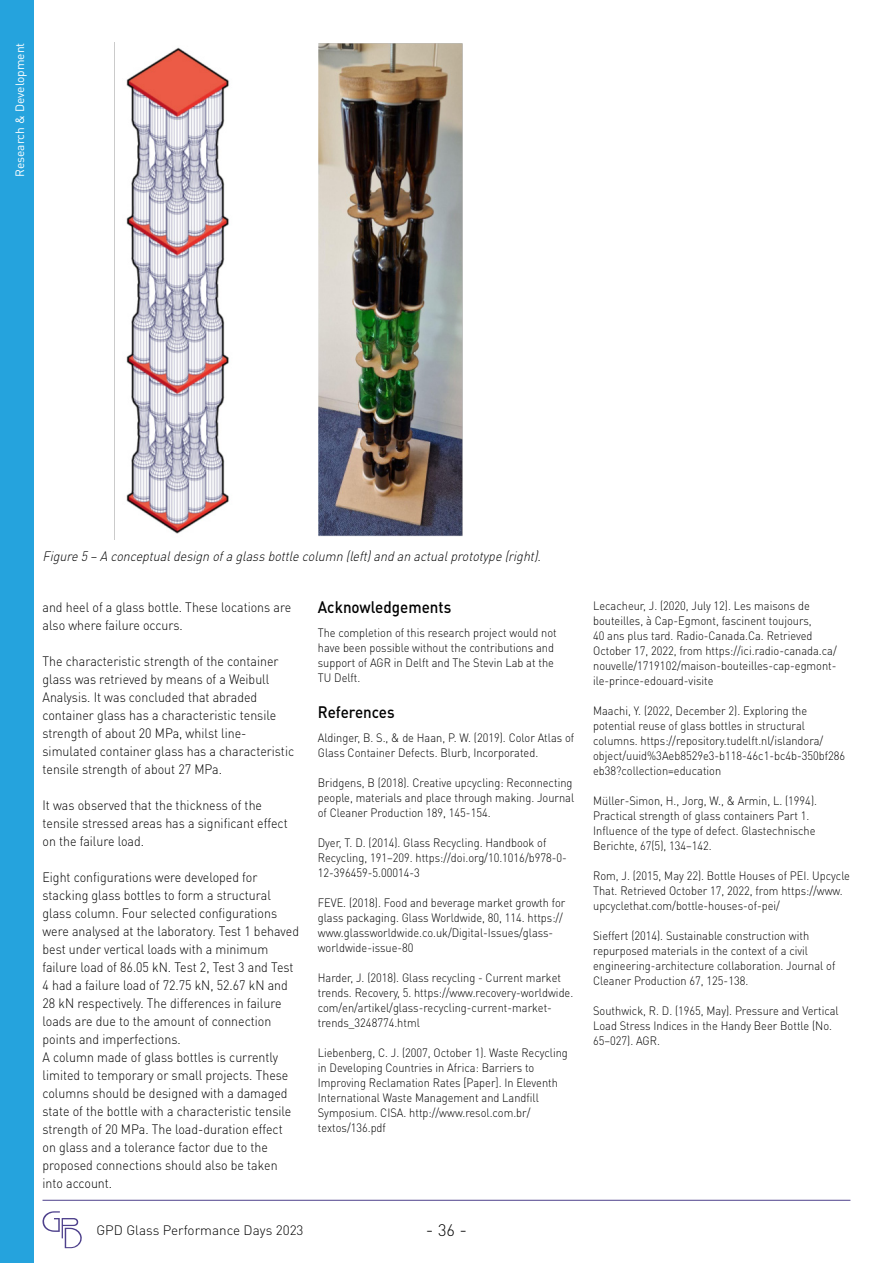
<style>
.page{position:relative;width:893px;height:1263px;background:#fff}
.page>*{position:absolute;margin:0;border:0;box-sizing:border-box;transform-origin:0 0}
.t1{font:300 18px "DIN Pro";color:#000}
.t2{font:500 16.5px "DIN Pro";color:#000;scale:.92 1}
.t3{font:300 13.5px/18px "DIN Pro";color:#000;scale:.92 1}
.t4{font:italic 300 13.5px "DIN Pro";color:#000;scale:.92 1}
.t5{font:300 13.5px "DIN Pro";color:#000}
.t6{font:300 12px/15px "DIN Pro";color:#000;scale:.92 1}
.t7{font:12px "DIN Pro";color:#fff}
.s1{font-size:16.5px}
</style>
<div class="page">
<hr style="left:43px;top:1200px;width:807px;height:1px;background:#4e418c">
<svg style="left:42px;top:1211px;width:40px;height:37px"></svg>
<div style="left:0;top:0;width:34px;height:1263px;background:#25a3dd"></div>
<img style="left:318px;top:43px;width:145px;height:494px">
<img style="left:114px;top:43px;width:115px;height:496px">
<p class="t7" style="left:12px;top:177px;width:136px;rotate:-90deg">Research &amp; Development</p>
<p class="t4" style="left:43px;top:547px;width:547px">Figure5–A conceptualdesign ofaglassbottlecolumn (left)andan actualprototype(right).</p>
<p class="t3" style="left:43px;top:598px;width:272px">and heel of a glass bottle. These locations are also where failure occurs.</p>
<p class="t3" style="left:43px;top:652px;width:275px">The characteristic strength of the container glass was retrieved by means of a Weibull Analysis. It was concluded that abraded container glass has a characteristic tensile strength of about 20 MPa, whilst line&shy;simulated container glass has a characteristic tensile strength of about 27 MPa.</p>
<p class="t3" style="left:43px;top:796px;width:268px">It was observed that the thickness of the tensile stressed areas has a significant effect on the failure load.</p>
<p class="t3" style="left:43px;top:868px;width:280px">Eight configurations were developed for stacking glass bottles to form a structural glass column. Four selected configurations were analysed at the laboratory. Test 1 behaved best under vertical loads with a minimum failure load of 86.05 kN. Test 2, Test 3 and Test 4 had a failure load of 72.75 kN, 52.67 kN and 28 kN respectively. The differences in failure loads are due to the amount of connection points and imperfections.<br>A column made of glass bottles is currently limited to temporary or small projects. These columns should be designed with a damaged state of the bottle with a characteristic tensile strength of 20 MPa. The load-duration effect on glass and a tolerance factor due to the proposed connections should also be taken into account.</p>
<h2 class="t2" style="left:318px;top:596px;width:147px">Acknowledgements</h2>
<p class="t6" style="left:318px;top:624px;width:261px">The completion of this research project would not have been possible without the contributions and support of AGR in Delft and The Stevin Lab at the TU Delft.</p>
<h2 class="t2" style="left:318px;top:701px;width:85px">References</h2>
<p class="t6" style="left:318px;top:729px;width:280px">Aldinger, B. S., &amp; de Haan, P. W. (2019). Color Atlas of<br>Glass Container Defects. Blurb, Incorporated.</p>
<p class="t6" style="left:318px;top:774px;width:280px">Bridgens, B (2018). Creative upcycling: Reconnecting people, materials and place through making. Journal of Cleaner Production 189, 145-154.</p>
<p class="t6" style="left:318px;top:834px;width:272px">Dyer, T. D. (2014). Glass Recycling. Handbook of<br>Recycling, 191–209. https://doi.org/10.1016/b978-0-<br>12-396459-5.00014-3</p>
<p class="t6" style="left:318px;top:894px;width:271px">FEVE. (2018). Food and beverage market growth for glass packaging. Glass Worldwide, 80, 114. https:// www.glassworldwide.co.uk/Digital-Issues/glass&shy;worldwide-issue-80</p>
<p class="t6" style="left:318px;top:969px;width:279px">Harder, J. (2018). Glass recycling - Current market trends. Recovery, 5. https://www.recovery-worldwide. com/en/artikel/glass-recycling-current-market&shy;trends_3248774.html</p>
<p class="t6" style="left:318px;top:1044px;width:273px">Liebenberg, C. J. (2007, October 1). Waste Recycling in Developing Countries in Africa: Barriers to Improving Reclamation Rates [Paper]. In Eleventh International Waste Management and Landfill Symposium. CISA. http://www.resol.com.br/ textos/136.pdf</p>
<p class="t5" style="left:96px;top:1221px;width:209px">GPD Glass Performance Days 2023</p>
<h1 class="t1" style="left:426px;top:1217px;width:43px">- <span class="s1">36</span> -</h1>
<p class="t6" style="left:593px;top:597px;width:266px">Lecacheur, J. (2020, July 12). Les maisons de bouteilles, à Cap-Egmont, fascinent toujours,<br>40 ans plus tard. Radio-Canada.Ca. Retrieved October 17, 2022, from https://ici.radio-canada.ca/ nouvelle/1719102/maison-bouteilles-cap-egmont&shy;ile-prince-edouard-visite</p>
<p class="t6" style="left:593px;top:702px;width:275px">Maachi, Y. (2022, December 2). Exploring the potential reuse of glass bottles in structural columns. https://repository.tudelft.nl/islandora/ object/uuid%3Aeb8529e3-b118-46c1-bc4b-350bf286 eb38?collection=education</p>
<p class="t6" style="left:593px;top:792px;width:245px">Müller-Simon, H., Jorg, W., &amp; Armin, L. (1994).<br>Practical strength of glass containers Part 1.<br>Influence of the type of defect. Glastechnische Berichte, 67(5), 134–142.</p>
<p class="t6" style="left:593px;top:867px;width:281px">Rom, J. (2015, May 22). Bottle Houses of PEI. Upcycle<br>That. Retrieved October 17, 2022, from https://www. upcyclethat.com/bottle-houses-of-pei/</p>
<p class="t6" style="left:593px;top:927px;width:265px">Sieffert (2014). Sustainable construction with repurposed materials in the context of a civil engineering-architecture collaboration. Journal of Cleaner Production 67, 125-138.</p>
<p class="t6" style="left:593px;top:1002px;width:269px">Southwick, R. D. (1965, May). Pressure and Vertical<br>Load Stress Indices in the Handy Beer Bottle (No.<br>65–027). AGR.</p>
</div>
